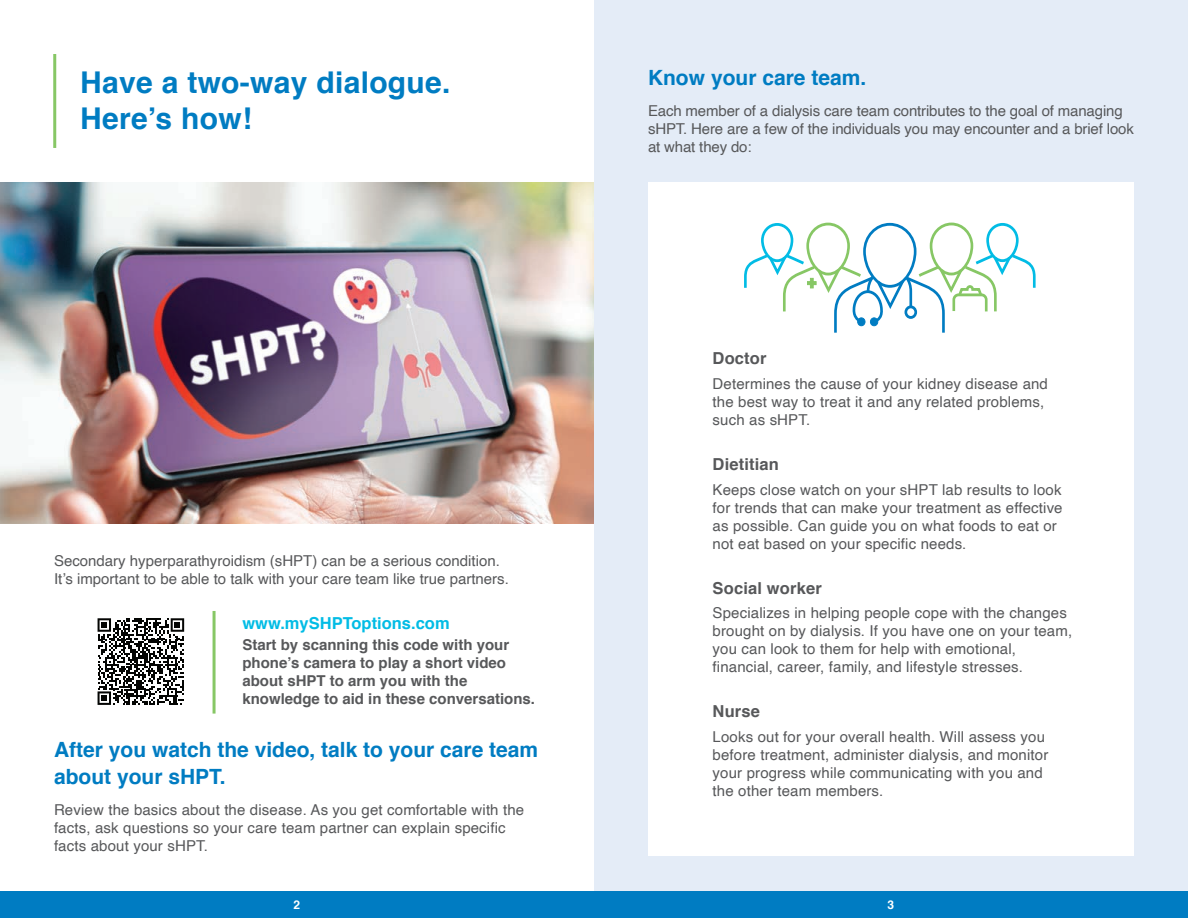
<style>
.page{position:relative;width:1188px;height:918px;background:#fff}
.page>*{position:absolute;margin:0;border:0;box-sizing:border-box;transform-origin:0 0}
.Syneos_Default_Style{font:700 30px/36px "Helvetica";letter-spacing:.01em;color:#007cc2}
.Syneos_Default_Style-2{font:700 21px/27px "Helvetica";color:#007cc2}
.Syneos_Default_Style-3{font:700 16.5px "Helvetica";letter-spacing:.01em;color:#57585a}
.Syneos_Default_Style-4{font:700 16.5px "Helvetica";color:#02bce5}
.Syneos_Default_Style-5{font:15px/18px "Helvetica";letter-spacing:.01em;color:#57585a}
.Syneos_Default_Style-6{font:15px/18px "Helvetica";letter-spacing:-.01em;color:#57585a}
.Syneos_Default_Style-7{font:700 15px/18px "Helvetica";color:#57585a}
.Syneos_Default_Style-8{font:700 12px "Helvetica";color:#fff}
</style>
<div class="page">
<div style="left:594px;top:0;width:594px;height:918px;background:#e4ecf7"></div>
<div style="left:648px;top:183px;width:486px;height:673px;background:#fff"></div>
<div style="left:0;top:891px;width:1188px;height:27px;background:#007cc2"></div>
<img style="left:0;top:183px;width:594px;height:341px">
<hr style="left:53px;top:54px;width:3px;height:94px;background:#87c765">
<hr style="left:213px;top:611px;width:3px;height:103px;background:#87c765">
<svg style="left:98px;top:618px;width:86px;height:87px"></svg>
<svg style="left:744px;top:222px;width:292px;height:111px"></svg>
<p class="Syneos_Default_Style" style="left:80px;top:65px;width:372px">Have a two-way dialogue.<br>Here’s how!</p>
<p class="Syneos_Default_Style-5" style="left:54px;top:552px;width:456px">Secondary hyperparathyroidism (sHPT) can be a serious condition.<br>It’s important to be able to talk with your care team like true partners.</p>
<p class="Syneos_Default_Style-4" style="left:242px;top:610px;width:209px">www.mySHPToptions.com</p>
<p class="Syneos_Default_Style-7" style="left:242px;top:636px;width:294px">Start by scanning this code with your phone’s camera to play a short video about sHPT to arm you with the knowledge to aid in these conversations.</p>
<p class="Syneos_Default_Style-2" style="left:54px;top:736px;width:486px">After you watch the video, talk to your care team about your sHPT.</p>
<p class="Syneos_Default_Style-5" style="left:54px;top:802px;width:472px">Review the basics about the disease. As you get comfortable with the facts, ask questions so your care team partner can explain specific facts about your sHPT.</p>
<p class="Syneos_Default_Style-2" style="left:648px;top:64px;width:220px">Know your care team.</p>
<p class="Syneos_Default_Style-6" style="left:648px;top:103px;width:487px">Each member of a dialysis care team contributes to the goal of managing sHPT. Here are a few of the individuals you may encounter and a brief look at what they do:</p>
<p class="Syneos_Default_Style-3" style="left:713px;top:345px;width:55px">Doctor</p>
<p class="Syneos_Default_Style-5" style="left:713px;top:375px;width:337px">Determines the cause of your kidney disease and the best way to treat it and any related problems, such as sHPT.</p>
<p class="Syneos_Default_Style-3" style="left:713px;top:451px;width:68px">Dietitian</p>
<p class="Syneos_Default_Style-5" style="left:713px;top:481px;width:352px">Keeps close watch on your sHPT lab results to look for trends that can make your treatment as effective as possible. Can guide you on what foods to eat or not eat based on your specific needs.</p>
<p class="Syneos_Default_Style-3" style="left:713px;top:575px;width:111px">Social worker</p>
<p class="Syneos_Default_Style-5" style="left:713px;top:605px;width:361px">Specializes in helping people cope with the changes brought on by dialysis. If you have one on your team, you can look to them for help with emotional, financial, career, family, and lifestyle stresses.</p>
<p class="Syneos_Default_Style-3" style="left:713px;top:698px;width:49px">Nurse</p>
<p class="Syneos_Default_Style-5" style="left:713px;top:728px;width:337px">Looks out for your overall health. Will assess you before treatment, administer dialysis, and monitor your progress while communicating with you and the other team members.</p>
<p class="Syneos_Default_Style-8" style="left:294px;top:895px;width:8px">2</p>
<p class="Syneos_Default_Style-8" style="left:888px;top:895px;width:8px">3</p>
</div>
